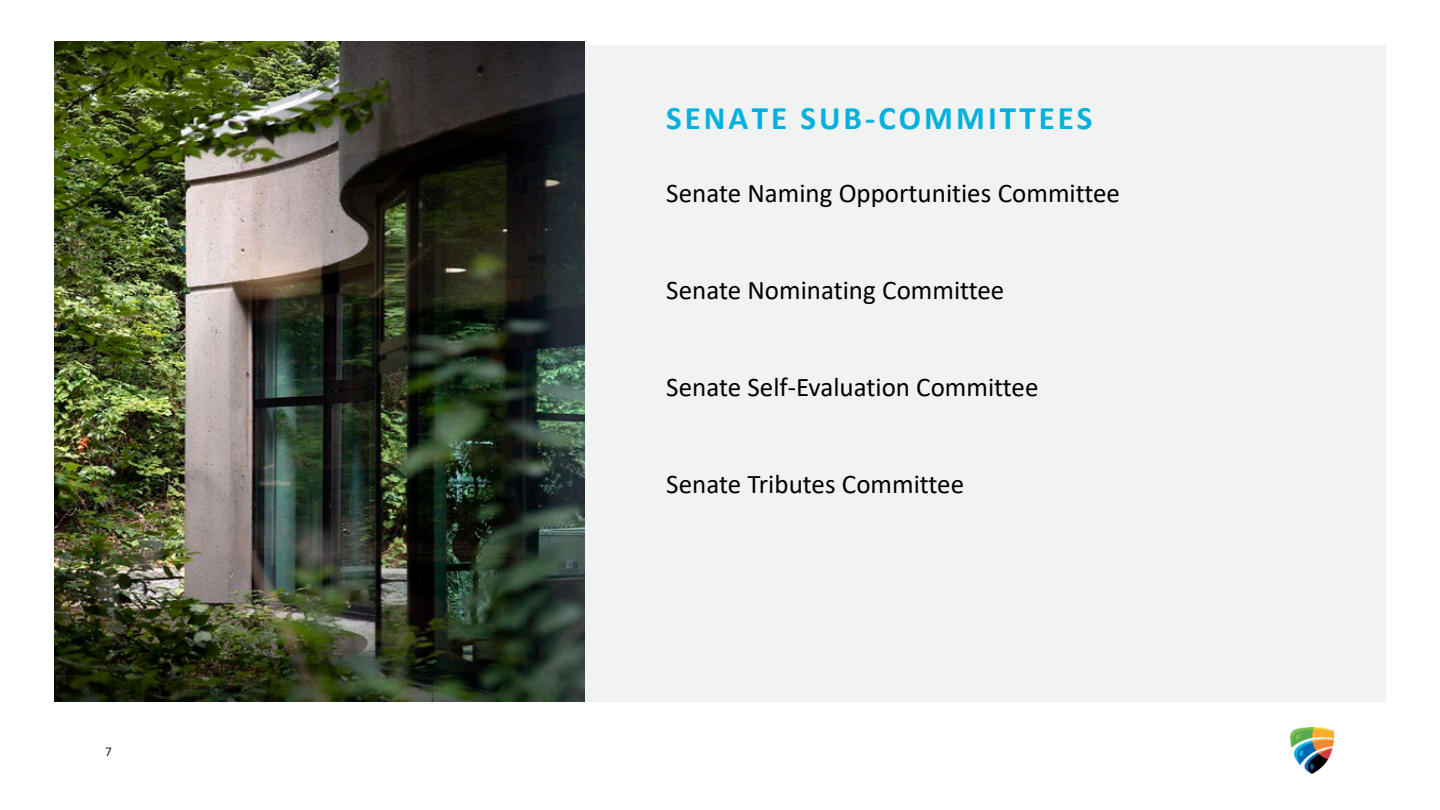
<style>
.page{position:relative;width:1440px;height:810px;background:#fff}
.page>*{position:absolute;margin:0;border:0;box-sizing:border-box;transform-origin:0 0}
.t1{font:700 33px "Calibri";letter-spacing:.095em;color:#00b1e0}
.t2{font:27px "Calibri";color:#000}
.t3{font:13.5px "Calibri";color:#231f20}
</style>
<div class="page">
<div style="left:54px;top:54px;width:1332px;height:641px;background:#f1f2f2"></div>
<img style="left:1290px;top:728px;width:43px;height:45px">
<img style="left:54px;top:42px;width:531px;height:660px">
<p class="t3" style="left:105px;top:742px;width:8px">7</p>
<p class="t1" style="left:666px;top:94px;width:428px">SENATE SUB-COMMITTEES</p>
<p class="t2" style="left:666px;top:174px;width:455px">Senate Naming Opportunities Committee</p>
<p class="t2" style="left:666px;top:271px;width:340px">Senate Nominating Committee</p>
<p class="t2" style="left:666px;top:368px;width:374px">Senate Self-Evaluation Committee</p>
<p class="t2" style="left:666px;top:465px;width:299px">Senate Tributes Committee</p>
</div>
